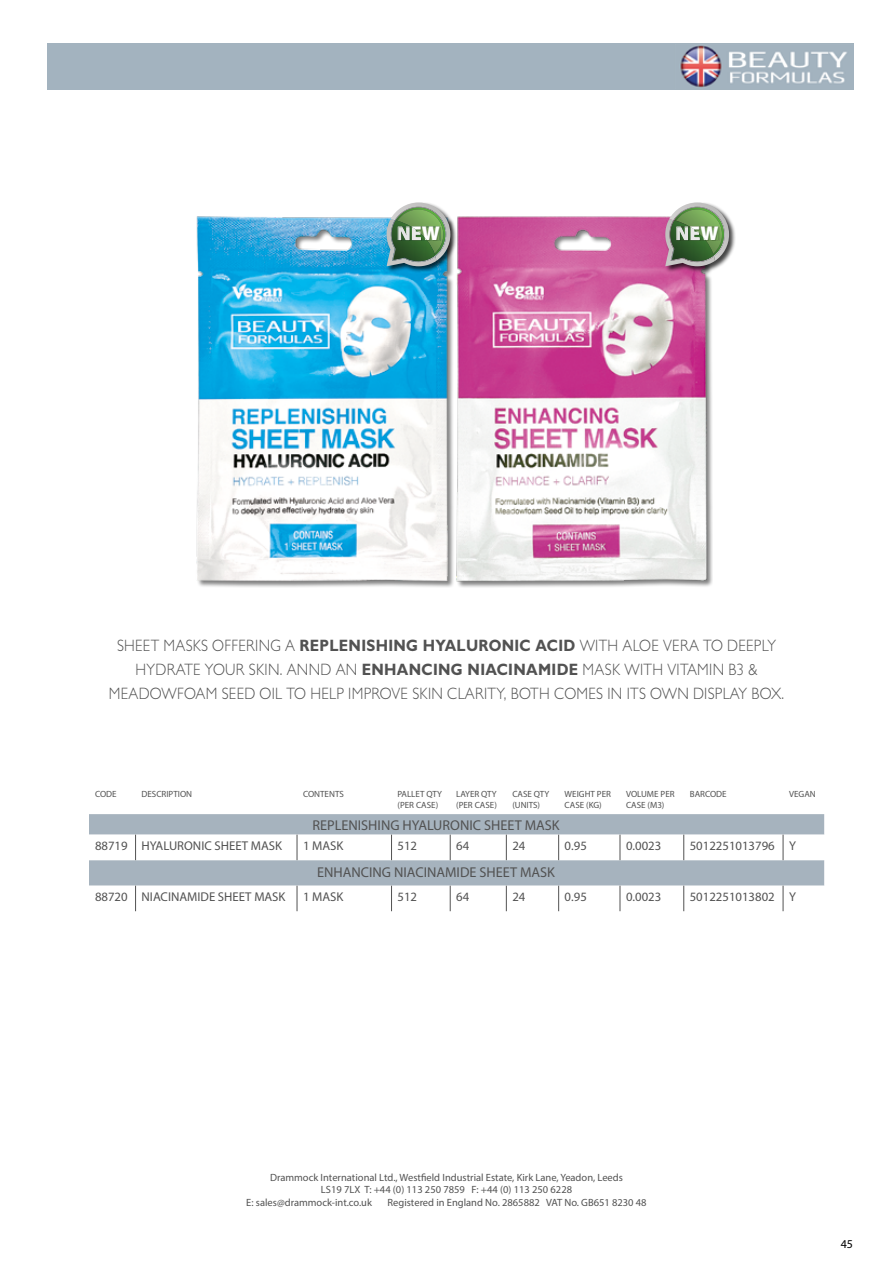
<style>
.page{position:relative;width:893px;height:1263px;background:#fff}
.page>*{position:absolute;margin:0;border:0;box-sizing:border-box;transform-origin:0 0}
.t1{font:900 19.95px "Myriad Pro";letter-spacing:.005em;color:#fff}
.t2{font:300 16.5px/24px "Gill Sans";letter-spacing:.02em;color:#525252;text-align:center;scale:.9 1}
.t3{font:14.25px "Myriad Pro";color:#525252}
.t4{font:12.75px "Myriad Pro";color:#525252}
.t5{font:12px "Myriad Pro";color:#000}
.t6{font:10.5px "Myriad Pro";color:#525252}
.t7{font:9px/10.8px "Myriad Pro";color:#525252}
.s1{font-weight:700}
</style>
<div class="page">
<div style="left:48px;top:43px;width:806px;height:47px;background:#a3b3bf"></div>
<img style="left:196px;top:216px;width:517px;height:371px">
<img style="left:680px;top:45px;width:167px;height:42px">
<svg style="left:89px;top:814px;width:735px;height:21px;background:#a8b5c0"></svg>
<svg style="left:89px;top:835px;width:735px;height:76px"></svg>
<svg style="left:297px;top:835px;width:1px;height:25px"></svg>
<svg style="left:391px;top:835px;width:1px;height:25px"></svg>
<svg style="left:450px;top:835px;width:1px;height:25px"></svg>
<svg style="left:506px;top:835px;width:1px;height:25px"></svg>
<svg style="left:558px;top:835px;width:1px;height:25px"></svg>
<svg style="left:620px;top:835px;width:1px;height:25px"></svg>
<svg style="left:683px;top:835px;width:1px;height:25px"></svg>
<svg style="left:297px;top:886px;width:1px;height:25px"></svg>
<svg style="left:391px;top:886px;width:1px;height:25px"></svg>
<svg style="left:450px;top:886px;width:1px;height:25px"></svg>
<svg style="left:506px;top:886px;width:1px;height:25px"></svg>
<svg style="left:558px;top:886px;width:1px;height:25px"></svg>
<svg style="left:620px;top:886px;width:1px;height:25px"></svg>
<svg style="left:683px;top:886px;width:1px;height:25px"></svg>
<svg style="left:783px;top:886px;width:1px;height:25px"></svg>
<svg style="left:135px;top:835px;width:1px;height:25px"></svg>
<svg style="left:135px;top:886px;width:1px;height:25px"></svg>
<svg style="left:783px;top:835px;width:1px;height:25px"></svg>
<div style="left:664px;top:202px;width:72px;height:71px;background:#000;opacity:.75"></div>
<svg style="left:666px;top:202px;width:63px;height:60px;background:#839b79"></svg>
<div style="left:386px;top:202px;width:71px;height:71px;background:#000;opacity:.75"></div>
<svg style="left:387px;top:202px;width:63px;height:60px;background:#7d9b79"></svg>
<p class="t1" style="left:397px;top:220px;width:45px">NEW</p>
<p class="t1" style="left:675px;top:220px;width:45px">NEW</p>
<p class="t2" style="left:109px;top:633px;width:752px">SHEET MASKS OFFERING A <span class="s1">REPLENISHING HYALURONIC ACID</span> WITH ALOE VERA TO DEEPLY<br>HYDRATE YOUR SKIN. ANND AN <span class="s1">ENHANCING NIACINAMIDE</span> MASK WITH VITAMIN B3 &amp;<br>MEADOWFOAM SEED OIL TO HELP IMPROVE SKIN CLARITY, BOTH COMES IN ITS OWN DISPLAY BOX.</p>
<p class="t7" style="left:95px;top:789px;width:23px">CODE</p>
<p class="t7" style="left:142px;top:789px;width:52px">DESCRIPTION</p>
<p class="t7" style="left:303px;top:789px;width:42px">CONTENTS</p>
<p class="t7" style="left:397px;top:789px;width:46px">PALLET QTY (PER CASE)</p>
<p class="t7" style="left:456px;top:789px;width:42px">LAYER QTY (PER CASE)</p>
<p class="t7" style="left:512px;top:789px;width:39px">CASE QTY (UNITS)</p>
<p class="t7" style="left:565px;top:789px;width:48px">WEIGHT PER<br>CASE (KG)</p>
<p class="t7" style="left:626px;top:789px;width:50px">VOLUME PER<br>CASE (M3)</p>
<p class="t7" style="left:690px;top:789px;width:38px">BARCODE</p>
<p class="t7" style="left:789px;top:789px;width:28px">VEGAN</p>
<p class="t3" style="left:312px;top:816px;width:249px">REPLENISHING HYALURONIC SHEET MASK</p>
<p class="t4" style="left:95px;top:838px;width:188px">88719 HYALURONIC SHEET MASK</p>
<p class="t4" style="left:303px;top:838px;width:42px">1 MASK</p>
<p class="t4" style="left:398px;top:838px;width:21px">512</p>
<p class="t4" style="left:456px;top:838px;width:15px">64</p>
<p class="t4" style="left:512px;top:838px;width:15px">24</p>
<p class="t4" style="left:565px;top:838px;width:24px">0.95</p>
<p class="t4" style="left:626px;top:838px;width:37px">0.0023</p>
<p class="t4" style="left:690px;top:838px;width:108px">5012251013796 Y</p>
<p class="t3" style="left:317px;top:863px;width:239px">ENHANCING NIACINAMIDE SHEET MASK</p>
<p class="t4" style="left:95px;top:889px;width:192px">88720 NIACINAMIDE SHEET MASK</p>
<p class="t4" style="left:303px;top:889px;width:42px">1 MASK</p>
<p class="t4" style="left:398px;top:889px;width:21px">512</p>
<p class="t4" style="left:456px;top:889px;width:15px">64</p>
<p class="t4" style="left:512px;top:889px;width:15px">24</p>
<p class="t4" style="left:565px;top:889px;width:24px">0.95</p>
<p class="t4" style="left:626px;top:889px;width:37px">0.0023</p>
<p class="t4" style="left:690px;top:889px;width:108px">5012251013802 Y</p>
<p class="t6" style="left:270px;top:1171px;width:354px">Drammock International Ltd., Westfield Industrial Estate, Kirk Lane, Yeadon, Leeds</p>
<p class="t6" style="left:321px;top:1183px;width:253px">LS19 7LX T: +44 (0) 113 250 7859 F: +44 (0) 113 250 6228</p>
<p class="t6" style="left:246px;top:1196px;width:127px">E: sales@drammock-int.co.uk</p>
<p class="t6" style="left:388px;top:1196px;width:261px">Registered in England No. 2865882 VAT No. GB651 8230 48</p>
<p class="t5" style="left:841px;top:1236px;width:14px">45</p>
</div>
